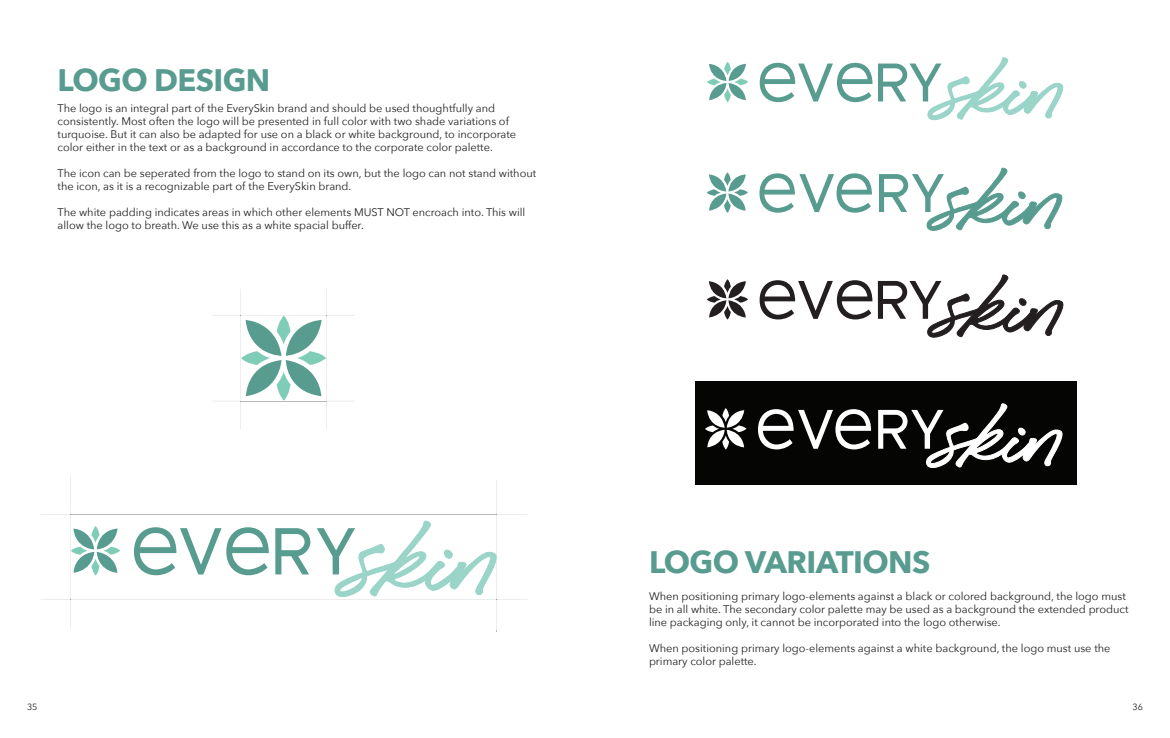
<style>
.page{position:relative;width:1170px;height:738px;background:#fff}
.page>*{position:absolute;margin:0;border:0;box-sizing:border-box;transform-origin:0 0}
.t1{font:74.9px "Big Smalls";letter-spacing:.01em;color:#589c8f}
.t2{font:61.4px "Big Smalls";color:#589c8f}
.t3{font:61.3px "Big Smalls";color:#231f20}
.Colophon{font:700 31px "Avenir Next";letter-spacing:-.02em;color:#589c8f}
.Colophon-2{font:11px/13px "Avenir Next";color:#231f20}
.t4{font:9px "Avenir Next";color:#231f20}
</style>
<div class="page">
<svg style="left:41px;top:476px;width:487px;height:152px"></svg>
<hr style="left:496px;top:599px;width:32px;height:1px;background:#bab9b9">
<hr style="left:71px;top:599px;width:425px;height:1px;background:#bab9b9">
<hr style="left:41px;top:599px;width:30px;height:1px;background:#bab9b9">
<hr style="left:71px;top:515px;width:425px;height:1px;background:#bab9b9">
<hr style="left:496px;top:515px;width:32px;height:1px;background:#bab9b9">
<hr style="left:41px;top:515px;width:30px;height:1px;background:#bab9b9">
<hr style="left:496px;top:480px;width:1px;height:35px;background:#bab9b9">
<hr style="left:496px;top:600px;width:1px;height:31px;background:#bab9b9">
<svg style="left:335px;top:515px;width:162px;height:85px"></svg>
<svg style="left:71px;top:476px;width:49px;height:152px"></svg>
<svg style="left:759px;top:173px;width:113px;height:40px"></svg>
<svg style="left:879px;top:167px;width:183px;height:64px"></svg>
<svg style="left:707px;top:172px;width:41px;height:41px"></svg>
<svg style="left:927px;top:57px;width:136px;height:64px"></svg>
<svg style="left:707px;top:62px;width:41px;height:40px"></svg>
<svg style="left:927px;top:274px;width:136px;height:64px"></svg>
<svg style="left:707px;top:279px;width:41px;height:41px"></svg>
<div style="left:696px;top:382px;width:381px;height:103px;background:#050604"></div>
<svg style="left:758px;top:409px;width:113px;height:40px"></svg>
<svg style="left:878px;top:403px;width:184px;height:65px"></svg>
<svg style="left:705px;top:408px;width:41px;height:42px"></svg>
<svg style="left:212px;top:289px;width:142px;height:141px"></svg>
<p class="Colophon" style="left:58px;top:53px;width:214px">LOGO DESIGN</p>
<p class="Colophon-2" style="left:58px;top:102px;width:460px">The logo is an integral part of the EverySkin brand and should be used thoughtfully and consistently. Most often the logo will be presented in full color with two shade variations of turquoise. But it can also be adapted for use on a black or white background, to incorporate color either in the text or as a background in accordance to the corporate color palette.</p>
<p class="Colophon-2" style="left:58px;top:167px;width:480px">The icon can be seperated from the logo to stand on its own, but the logo can not stand without the icon, as it is a recognizable part of the EverySkin brand.</p>
<p class="Colophon-2" style="left:58px;top:206px;width:469px">The white padding indicates areas in which other elements MUST NOT encroach into. This will allow the logo to breath. We use this as a white spacial buffer.</p>
<h1 class="t1" style="left:132px;top:499px;width:226px">every</h1>
<h2 class="t2" style="left:758px;top:39px;width:186px">every</h2>
<h3 class="t3" style="left:758px;top:257px;width:186px">every</h3>
<p class="Colophon" style="left:649px;top:536px;width:283px">LOGO VARIATIONS</p>
<p class="Colophon-2" style="left:649px;top:589px;width:481px">When positioning primary logo-elements against a black or colored background, the logo must be in all white. The secondary color palette may be used as a background the extended product line packaging only, it cannot be incorporated into the logo otherwise.</p>
<p class="Colophon-2" style="left:649px;top:641px;width:463px">When positioning primary logo-elements against a white background, the logo must use the primary color palette.</p>
<p class="t4" style="left:27px;top:699px;width:12px">35</p>
<p class="t4" style="left:1133px;top:699px;width:12px">36</p>
</div>
